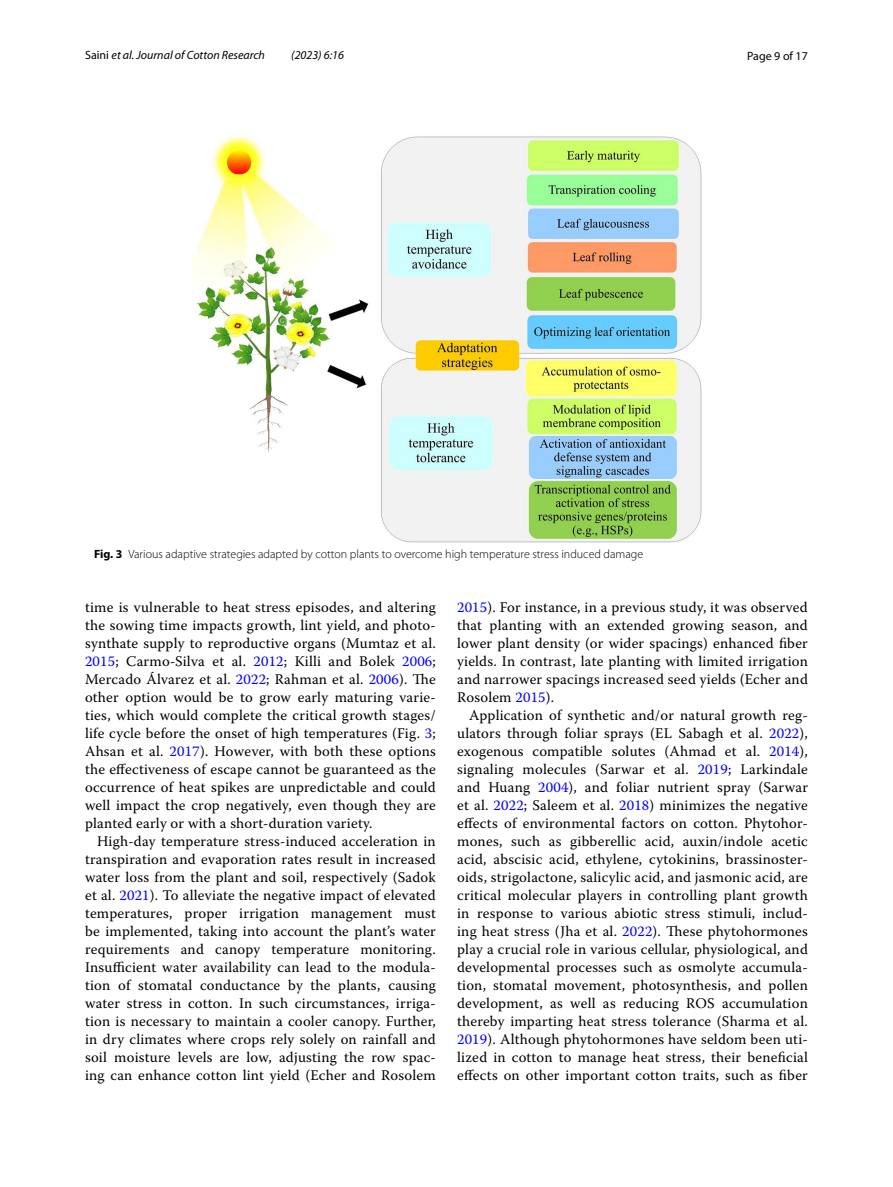
<style>
.page{position:relative;width:893px;height:1187px;background:#fff}
.page>*{position:absolute;margin:0;border:0;box-sizing:border-box;transform-origin:0 0}
.t1{font:14.7px/18px "Warnock Pro";letter-spacing:.015em;color:#000;text-align:justify}
.t2{font:300 12px "Myriad Pro";color:#000}
.t3{font:italic 12px "Myriad Pro";color:#000}
.t4{font:12px "Myriad Pro";color:#000}
.s1{font-style:normal}
.s2{font-weight:700}
.s3{color:#00f}
</style>
<div class="page">
<img style="left:192px;top:135px;width:510px;height:407px">
<p class="t3" style="left:85px;top:48px;width:181px"><span class="s1">Saini</span> et al. Journal of Cotton Research</p>
<p class="t3" style="left:291px;top:48px;width:54px">(2023) 6:16</p>
<p class="t4" style="left:747px;top:48px;width:62px">Page 9 of 17</p>
<p class="t2" style="left:94px;top:547px;width:551px"><span class="s2">Fig. 3</span> Various adaptive strategies adapted by cotton plants to overcome high temperature stress induced damage</p>
<p class="t1" style="left:85px;top:597px;width:352px">time is vulnerable to heat stress episodes, and altering the sowing time impacts growth, lint yield, and photo&shy;synthate supply to reproductive organs (Mumtaz et al.<br><span class="s3">2015</span>; Carmo-Silva et al. <span class="s3">2012</span>; Killi and Bolek <span class="s3">2006</span>; Mercado Álvarez et al. <span class="s3">2022</span>; Rahman et al. <span class="s3">2006</span>). The other option would be to grow early maturing varie&shy;ties, which would complete the critical growth stages/ life cycle before the onset of high temperatures (Fig. <span class="s3">3</span>; Ahsan et al. <span class="s3">2017</span>). However, with both these options the effectiveness of escape cannot be guaranteed as the occurrence of heat spikes are unpredictable and could well impact the crop negatively, even though they are planted early or with a short-duration variety.</p>
<p class="t1" style="left:85px;top:831px;width:352px;text-indent:12px">High-day temperature stress-induced acceleration in transpiration and evaporation rates result in increased water loss from the plant and soil, respectively (Sadok et al. <span class="s3">2021</span>). To alleviate the negative impact of elevated temperatures, proper irrigation management must be implemented, taking into account the plant’s water requirements and canopy temperature monitoring.<br>Insufficient water availability can lead to the modula&shy;tion of stomatal conductance by the plants, causing water stress in cotton. In such circumstances, irriga&shy;tion is necessary to maintain a cooler canopy. Further, in dry climates where crops rely solely on rainfall and soil moisture levels are low, adjusting the row spac&shy;ing can enhance cotton lint yield (Echer and Rosolem</p>
<p class="t1" style="left:457px;top:597px;width:352px"><span class="s3">2015</span>). For instance, in a previous study, it was observed that planting with an extended growing season, and lower plant density (or wider spacings) enhanced fiber yields. In contrast, late planting with limited irrigation and narrower spacings increased seed yields (Echer and Rosolem <span class="s3">2015</span>).</p>
<p class="t1" style="left:457px;top:705px;width:352px;text-indent:12px">Application of synthetic and/or natural growth reg&shy;ulators through foliar sprays (EL Sabagh et al. <span class="s3">2022</span>), exogenous compatible solutes (Ahmad et al. <span class="s3">2014</span>), signaling molecules (Sarwar et al. <span class="s3">2019</span>; Larkindale and Huang <span class="s3">2004</span>), and foliar nutrient spray (Sarwar et al. <span class="s3">2022</span>; Saleem et al. <span class="s3">2018</span>) minimizes the negative effects of environmental factors on cotton. Phytohor&shy;mones, such as gibberellic acid, auxin/indole acetic acid, abscisic acid, ethylene, cytokinins, brassinoster&shy;oids, strigolactone, salicylic acid, and jasmonic acid, are critical molecular players in controlling plant growth in response to various abiotic stress stimuli, includ&shy;ing heat stress (Jha et al. <span class="s3">2022</span>). These phytohormones play a crucial role in various cellular, physiological, and developmental processes such as osmolyte accumula&shy;tion, stomatal movement, photosynthesis, and pollen development, as well as reducing ROS accumulation thereby imparting heat stress tolerance (Sharma et al.<br><span class="s3">2019</span>). Although phytohormones have seldom been uti&shy;lized in cotton to manage heat stress, their beneficial effects on other important cotton traits, such as fiber</p>
</div>
